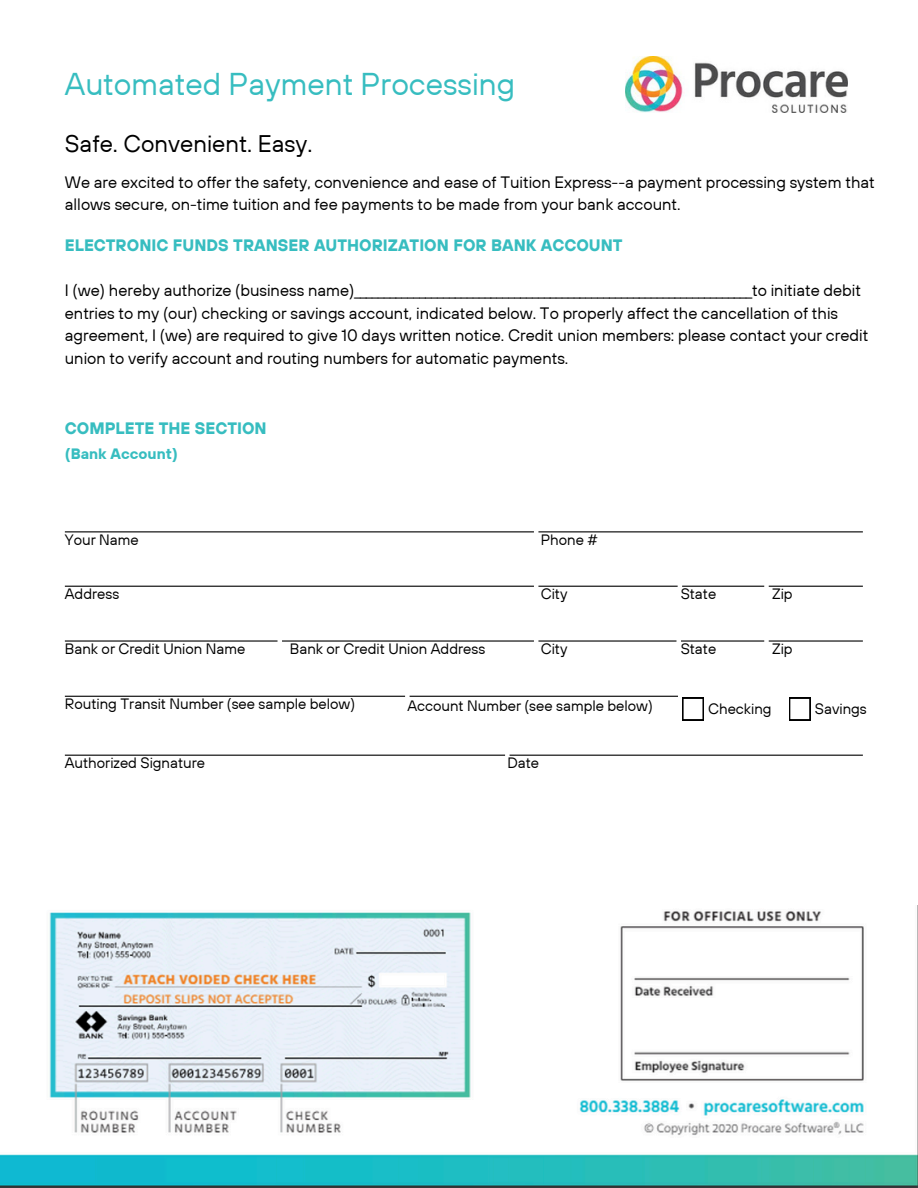
<style>
.page{position:relative;width:918px;height:1188px;background:#fff}
.page>*{position:absolute;margin:0;border:0;box-sizing:border-box;transform-origin:0 0}
.t1{font:31.5px "TT Hoves";color:#37bdc0}
.t2{font:24px "TT Hoves";color:#000}
.t3{font:16.5px/22.5px "TT Hoves";color:#000}
.t4{font:700 16.5px "TT Hoves";color:#37bdc0}
.t5{font:15px "TT Hoves";color:#000}
.t6{font:700 15px "TT Hoves";color:#37bdc0}
</style>
<div class="page">
<img style="left:625px;top:56px;width:223px;height:57px">
<img style="left:0;top:905px;width:918px;height:283px">
<hr style="left:65px;top:586px;width:798px;height:1px;background:#000">
<hr style="left:65px;top:531px;width:798px;height:1px;background:#000">
<hr style="left:65px;top:640px;width:798px;height:2px;background:#000">
<hr style="left:534px;top:473px;width:4px;height:184px;background:#fff">
<hr style="left:65px;top:696px;width:798px;height:1px;background:#000">
<svg style="left:674px;top:585px;width:11px;height:57px"></svg>
<div style="left:764px;top:569px;width:5px;height:107px;background:#fff"></div>
<hr style="left:278px;top:595px;width:4px;height:81px;background:#fff">
<div style="left:405px;top:657px;width:5px;height:81px;background:#fff"></div>
<div style="left:678px;top:676px;width:240px;height:41px;background:#fff"></div>
<hr style="left:65px;top:755px;width:798px;height:1px;background:#000">
<div style="left:505px;top:738px;width:5px;height:81px;background:#fff"></div>
<svg style="left:682px;top:698px;width:22px;height:22px"></svg>
<svg style="left:789px;top:698px;width:21px;height:22px"></svg>
<p class="t1" style="left:65px;top:64px;width:452px">Automated Payment Processing</p>
<h1 class="t2" style="left:65px;top:128px;width:249px">Safe. Convenient. Easy.</h1>
<h2 class="t3" style="left:65px;top:171px;width:811px">We are excited to offer the safety, convenience and ease of Tuition Express--a payment processing system that allows secure, on-time tuition and fee payments to be made from your bank account.</h2>
<p class="t4" style="left:65px;top:235px;width:559px">ELECTRONIC FUNDS TRANSER AUTHORIZATION FOR BANK ACCOUNT</p>
<h3 class="t3" style="left:65px;top:279px;width:805px">I (we) hereby authorize (business name)___________________________________________________________________to initiate debit entries to my (our) checking or savings account, indicated below. To properly affect the cancellation of this agreement, I (we) are required to give 10 days written notice. Credit union members: please contact your credit union to verify account and routing numbers for automatic payments.</h3>
<p class="t4" style="left:65px;top:418px;width:203px">COMPLETE THE SECTION</p>
<p class="t6" style="left:65px;top:444px;width:114px">(Bank Account)</p>
<p class="t5" style="left:65px;top:530px;width:75px">Your Name</p>
<p class="t5" style="left:541px;top:530px;width:59px">Phone #</p>
<p class="t5" style="left:65px;top:584px;width:56px">Address</p>
<p class="t5" style="left:541px;top:584px;width:28px">City</p>
<p class="t5" style="left:681px;top:584px;width:37px">State</p>
<p class="t5" style="left:772px;top:584px;width:22px">Zip</p>
<p class="t5" style="left:65px;top:639px;width:182px">Bank or Credit Union Name</p>
<p class="t5" style="left:541px;top:639px;width:28px">City</p>
<p class="t5" style="left:681px;top:639px;width:37px">State</p>
<p class="t5" style="left:772px;top:639px;width:22px">Zip</p>
<h3 class="t5" style="left:290px;top:639px;width:197px">Bank or Credit Union Address</h3>
<p class="t5" style="left:65px;top:694px;width:292px">Routing Transit Number (see sample below)</p>
<p class="t5" style="left:407px;top:696px;width:247px">Account Number (see sample below)</p>
<p class="t5" style="left:65px;top:753px;width:142px">Authorized Signature</p>
<p class="t5" style="left:507px;top:753px;width:33px">Date</p>
<h4 class="t5" style="left:708px;top:699px;width:65px">Checking</h4>
<p class="t5" style="left:815px;top:699px;width:54px">Savings</p>
</div>
